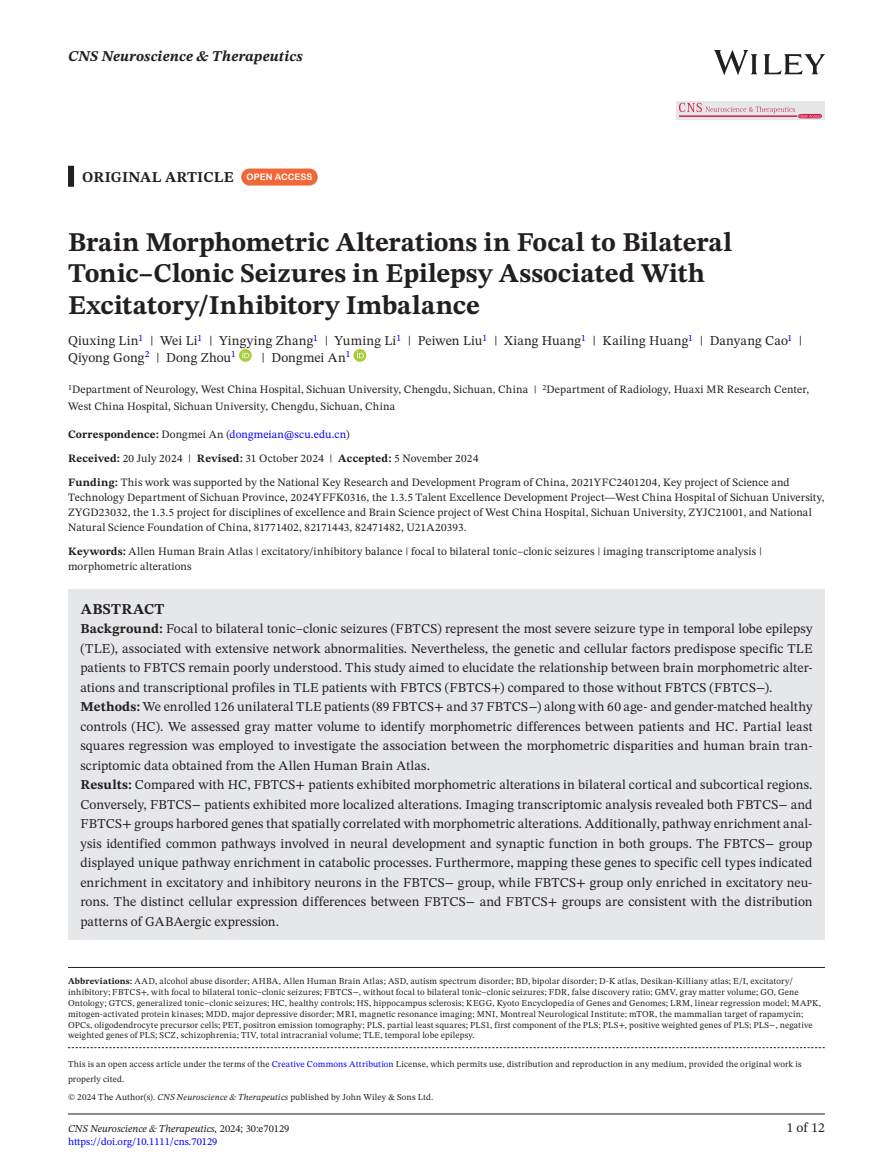
<style>
.page{position:relative;width:893px;height:1174px;background:#fff}
.page>*{position:absolute;margin:0;border:0;box-sizing:border-box;transform-origin:0 0}
.t1{font:700 27px/31.5px "STIX Two Text";color:#231f20}
.t2{font:700 15px "STIX Two Text";letter-spacing:.01em;color:#231f20}
.t3{font:italic 700 15px "STIX Two Text";letter-spacing:.005em;color:#231f20}
.t4{font:13.5px/19.5px "STIX Two Text";letter-spacing:.01em;color:#231f20}
.t5{font:11.25px/15px "STIX Two Text";letter-spacing:.01em;color:#231f20}
.t6{font:italic 10.5px "STIX Two Text";color:#231f20}
.t7{font:10.5px "STIX Two Text";color:#00f}
.t8{font:9px/10.8px "STIX Two Text";letter-spacing:.02em;color:#231f20}
.s1{font-family:"Arial Rounded MT Bold";font-weight:400;font-size:9px;color:#fff}
.s2{font-weight:700}
.s3{color:#00f}
.s4{font-family:"STIX"}
.s5{font-style:italic}
.s6{font-style:normal}
</style>
<div class="page">
<hr style="left:68px;top:1113px;width:757px;height:1px;background:#231f20">
<img style="left:714px;top:51px;width:111px;height:23px">
<div style="left:676px;top:101px;width:149px;height:19px;background:#e5e6e6"></div>
<hr style="left:798px;top:114px;width:24px;height:4px;background:#d22f5a;border-radius:2px">
<svg style="left:679px;top:103px;width:142px;height:15px"></svg>
<div style="left:68px;top:166px;width:6px;height:21px;background:#231f20"></div>
<div style="left:68px;top:589px;width:757px;height:42px;background:#e6e7e9"></div>
<div style="left:68px;top:608px;width:757px;height:97px;background:#e6e7e9"></div>
<div style="left:68px;top:686px;width:757px;height:97px;background:#e6e7e9"></div>
<div style="left:68px;top:764px;width:757px;height:175px;background:#e6e7e9"></div>
<div style="left:241px;top:168px;width:77px;height:17px;background:#f16736;border-radius:9px"></div>
<svg style="left:239px;top:349px;width:13px;height:13px"></svg>
<svg style="left:242px;top:351px;width:7px;height:7px"></svg>
<svg style="left:354px;top:349px;width:12px;height:13px"></svg>
<svg style="left:357px;top:351px;width:7px;height:7px"></svg>
<svg style="left:68px;top:1047px;width:757px;height:1px"></svg>
<hr style="left:68px;top:967px;width:757px;height:1px;background:#231f20">
<p class="t3" style="left:68px;top:46px;width:236px">CNS Neuroscience &amp; Therapeutics</p>
<p class="t2" style="left:82px;top:166px;width:232px">ORIGINAL ARTICLE <span class="s1">OPEN ACCESS</span></p>
<h1 class="t1" style="left:68px;top:227px;width:666px">Brain Morphometric Alterations in Focal to Bilateral<br>Tonic–Clonic Seizures in Epilepsy Associated With<br>Excitatory/Inhibitory Imbalance</h1>
<p class="t4" style="left:68px;top:332px;width:736px;line-height:16.5px">Qiuxing Lin<sup>1</sup> | Wei Li<sup>1</sup> | Yingying Zhang<sup>1</sup> | Yuming Li<sup>1</sup> | Peiwen Liu<sup>1</sup> | Xiang Huang<sup>1</sup> | Kailing Huang<sup>1</sup> | Danyang Cao<sup>1</sup> |<br>Qiyong Gong<sup>2</sup> | Dong Zhou<sup>1</sup></p>
<p class="t4" style="left:261px;top:347px;width:91px">| Dongmei An<sup>1</sup></p>
<p class="t5" style="left:68px;top:381px;width:743px;line-height:16.5px"><sup>1</sup>Department of Neurology, West China Hospital, Sichuan University, Chengdu, Sichuan, China | <sup>2</sup>Department of Radiology, Huaxi MR Research Center,<br>West China Hospital, Sichuan University, Chengdu, Sichuan, China</p>
<p class="t5" style="left:68px;top:422px;width:723px;line-height:24px"><span class="s2">Correspondence:</span> Dongmei An (<span class="s3">dongmeian@scu.edu.cn</span>)<br><span class="s2">Received:</span> 20 July 2024 | <span class="s2">Revised:</span> 31 October 2024 | <span class="s2">Accepted:</span> 5 November 2024<br><span class="s2">Funding:</span> This work was supported by the National Key Research and Development Program of China, 2021YFC2401204, Key project of Science and</p>
<p class="t5" style="left:68px;top:489px;width:758px">Technology Department of Sichuan Province, 2024YFFK0316, the 1.3.5 Talent Excellence Development Project—West China Hospital of Sichuan University,<br>ZYGD23032, the 1.3.5 project for disciplines of excellence and Brain Science project of West China Hospital, Sichuan University, ZYJC21001, and National<br>Natural Science Foundation of China, 81771402, 82171443, 82471482, U21A20393.</p>
<p class="t5" style="left:68px;top:544px;width:696px"><span class="s2">Keywords:</span> Allen Human Brain Atlas | excitatory/inhibitory balance | focal to bilateral tonic–clonic seizures | imaging transcriptome analysis | morphometric alterations</p>
<p class="t2" style="left:81px;top:598px;width:85px">ABSTRACT</p>
<p class="t4" style="left:80px;top:619px;width:734px"><span class="s2">Background:</span> Focal to bilateral tonic–clonic seizures (FBTCS) represent the most severe seizure type in temporal lobe epilepsy (TLE), associated with extensive network abnormalities. Nevertheless, the genetic and cellular factors predispose specific TLE patients to FBTCS remain poorly understood. This study aimed to elucidate the relationship between brain morphometric alter&shy;ations and transcriptional profiles in TLE patients with FBTCS (FBTCS+) compared to those without FBTCS (FBTCS<span class="s4">−</span>).<br><span class="s2">Methods:</span> We enrolled 126 unilateral TLE patients (89 FBTCS+ and 37 FBTCS<span class="s4">−</span>) along with 60 age- and gender-matched healthy controls (HC). We assessed gray matter volume to identify morphometric differences between patients and HC. Partial least squares regression was employed to investigate the association between the morphometric disparities and human brain tran&shy;scriptomic data obtained from the Allen Human Brain Atlas.<br><span class="s2">Results:</span> Compared with HC, FBTCS+ patients exhibited morphometric alterations in bilateral cortical and subcortical regions.<br>Conversely, FBTCS<span class="s4">−</span> patients exhibited more localized alterations. Imaging transcriptomic analysis revealed both FBTCS<span class="s4">−</span> and FBTCS+ groups harbored genes that spatially correlated with morphometric alterations. Additionally, pathway enrichment anal&shy;ysis identified common pathways involved in neural development and synaptic function in both groups. The FBTCS<span class="s4">−</span> group displayed unique pathway enrichment in catabolic processes. Furthermore, mapping these genes to specific cell types indicated enrichment in excitatory and inhibitory neurons in the FBTCS<span class="s4">−</span> group, while FBTCS+ group only enriched in excitatory neu&shy;rons. The distinct cellular expression differences between FBTCS<span class="s4">−</span> and FBTCS+ groups are consistent with the distribution patterns of GABAergic expression.</p>
<p class="t8" style="left:68px;top:976px;width:755px"><span class="s2">Abbreviations:</span> AAD, alcohol abuse disorder; AHBA, Allen Human Brain Atlas; ASD, autism spectrum disorder; BD, bipolar disorder; D-K atlas, Desikan-Killiany atlas; E/I, excitatory/ inhibitory; FBTCS+, with focal to bilateral tonic–clonic seizures; FBTCS<span class="s4">−</span>, without focal to bilateral tonic–clonic seizures; FDR, false discovery ratio; GMV, gray matter volume; GO, Gene Ontology; GTCS, generalized tonic–clonic seizures; HC, healthy controls; HS, hippocampus sclerosis; KEGG, Kyoto Encyclopedia of Genes and Genomes; LRM, linear regression model; MAPK, mitogen-activated protein kinases; MDD, major depressive disorder; MRI, magnetic resonance imaging; MNI, Montreal Neurological Institute; mTOR, the mammalian target of rapamycin; OPCs, oligodendrocyte precursor cells; PET, positron emission tomography; PLS, partial least squares; PLS1, first component of the PLS; PLS+, positive weighted genes of PLS; PLS<span class="s4">−</span>, negative weighted genes of PLS; SCZ, schizophrenia; TIV, total intracranial volume; TLE, temporal lobe epilepsy.</p>
<p class="t8" style="left:68px;top:1056px;width:735px;line-height:15px">This is an open access article under the terms of the <span class="s3">Creative Commons Attribution</span> License, which permits use, distribution and reproduction in any medium, provided the original work is properly cited.</p>
<p class="t8" style="left:68px;top:1091px;width:367px">© 2024 The Author(s). <span class="s5">CNS Neuroscience &amp; Therapeutics</span> published by John Wiley &amp; Sons Ltd.</p>
<p class="t6" style="left:68px;top:1121px;width:223px">CNS Neuroscience &amp; Therapeutics, <span class="s6">2024; 30:e70129</span></p>
<p class="t4" style="left:787px;top:1118px;width:40px">1 of 12</p>
<p class="t7" style="left:68px;top:1134px;width:151px">https://doi.org/10.1111/cns.70129</p>
</div>
